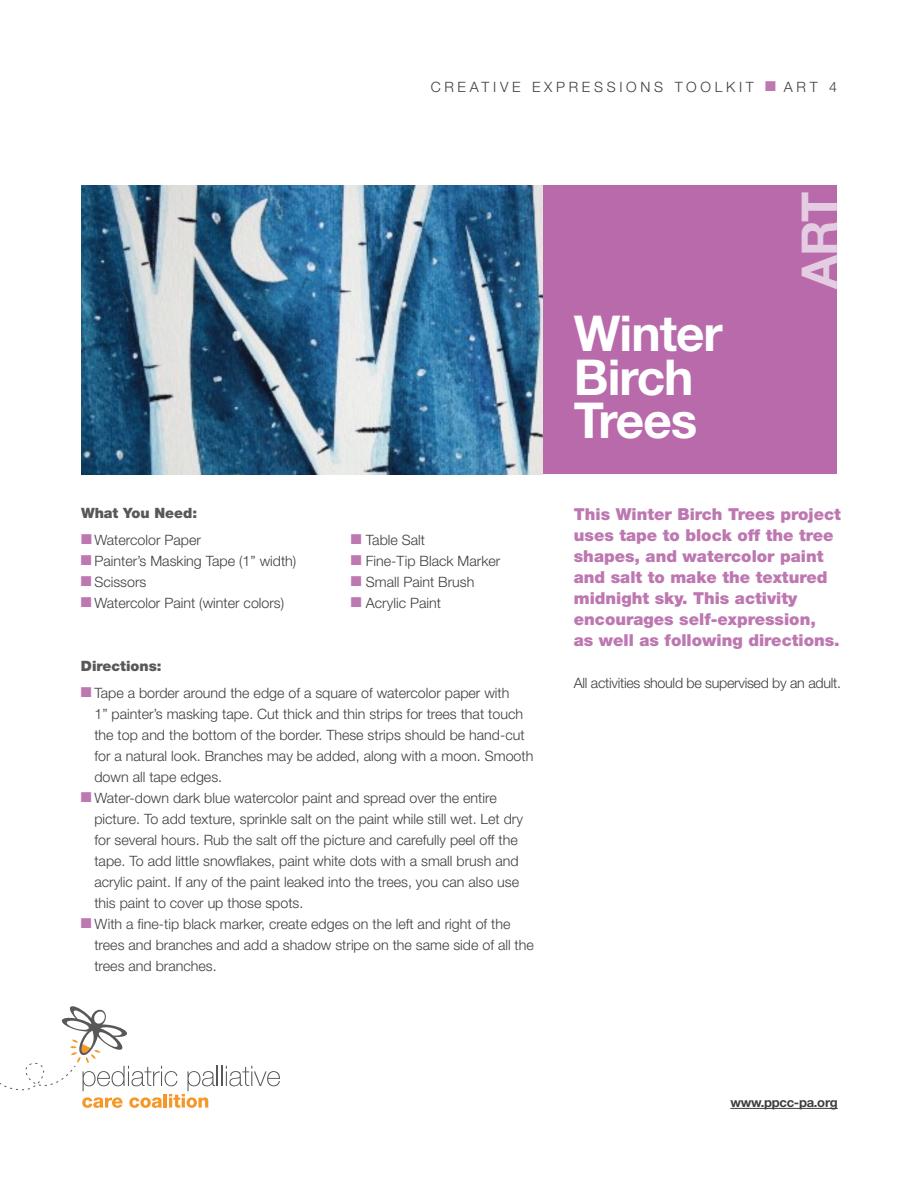
<style>
.page{position:relative;width:918px;height:1188px;background:#fff}
.page>*{position:absolute;margin:0;border:0;box-sizing:border-box;transform-origin:0 0}
.t1{font:700 49.5px/43.5px "Helvetica Neue";letter-spacing:-.02em;color:#fff}
.t2{font:700 49.5px "Helvetica Neue";color:#e4cce2}
.t3{font:900 16.5px/21px "Helvetica Neue";color:#bd77b1}
.t4{font:300 14.25px/21px "Helvetica Neue";color:#3e3e3f}
.t5{font:300 14.25px "Helvetica Neue";letter-spacing:-.02em;color:#3e3e3f}
.t6{font:300 14.25px "Helvetica Neue";letter-spacing:.26em;color:#3e3e3f}
.t7{font:900 14.25px "Helvetica Neue";color:#57585a}
.t8{font:700 13.05px "Helvetica Neue";letter-spacing:-.02em;color:#3e3e3f}
.s1{color:#bd77b1}
</style>
<div class="page">
<svg style="left:0;top:1006px;width:280px;height:102px"></svg>
<hr style="left:730px;top:1108px;width:108px;height:1px;background:#3e3e3f">
<img style="left:81px;top:185px;width:462px;height:289px">
<div style="left:543px;top:185px;width:294px;height:289px;background:#b86aab"></div>
<p class="t6" style="left:431px;top:78px;width:408px">CREATIVE EXPRESSIONS TOOLKIT <span class="s1">■</span> ART 4</p>
<p class="t7" style="left:81px;top:505px;width:118px">What You Need:</p>
<p class="t4" style="left:81px;top:529px;width:121px"><span class="s1">■</span> Watercolor Paper</p>
<p class="t4" style="left:351px;top:529px;width:76px"><span class="s1">■</span> Table Salt</p>
<p class="t4" style="left:81px;top:550px;width:217px"><span class="s1">■</span> Painter’s Masking Tape (1” width)</p>
<p class="t4" style="left:351px;top:550px;width:151px"><span class="s1">■</span> Fine-Tip Black Marker</p>
<p class="t4" style="left:81px;top:571px;width:67px"><span class="s1">■</span> Scissors</p>
<p class="t4" style="left:351px;top:571px;width:125px"><span class="s1">■</span> Small Paint Brush</p>
<p class="t4" style="left:81px;top:592px;width:205px"><span class="s1">■</span> Watercolor Paint (winter colors)</p>
<p class="t4" style="left:351px;top:592px;width:91px"><span class="s1">■</span> Acrylic Paint</p>
<p class="t7" style="left:81px;top:658px;width:82px">Directions:</p>
<p class="t4" style="left:94px;top:682px;width:440px;text-indent:-13px"><span class="s1">■</span> Tape a border around the edge of a square of watercolor paper with<br>1” painter’s masking tape. Cut thick and thin strips for trees that touch the top and the bottom of the border. These strips should be hand-cut for a natural look. Branches may be added, along with a moon. Smooth down all tape edges.</p>
<p class="t4" style="left:94px;top:787px;width:430px;text-indent:-13px"><span class="s1">■</span> Water-down dark blue watercolor paint and spread over the entire picture. To add texture, sprinkle salt on the paint while still wet. Let dry for several hours. Rub the salt off the picture and carefully peel off the tape. To add little snowflakes, paint white dots with a small brush and acrylic paint. If any of the paint leaked into the trees, you can also use this paint to cover up those spots.</p>
<p class="t4" style="left:94px;top:913px;width:441px;text-indent:-13px"><span class="s1">■</span> With a fine-tip black marker, create edges on the left and right of the trees and branches and add a shadow stripe on the same side of all the trees and branches.</p>
<h1 class="t1" style="left:574px;top:311px;width:150px">Winter<br>Birch<br>Trees</h1>
<h1 class="t2" style="left:789px;top:289px;width:99px;rotate:-90deg">ART</h1>
<p class="t3" style="left:574px;top:503px;width:269px">This Winter Birch Trees project uses tape to block off the tree shapes, and watercolor paint and salt to make the textured midnight sky. This activity encourages self-expression,<br>as well as following directions.</p>
<p class="t5" style="left:574px;top:674px;width:269px">All activities should be supervised by an adult.</p>
<p class="t8" style="left:730px;top:1094px;width:109px">www.ppcc-pa.org</p>
</div>
